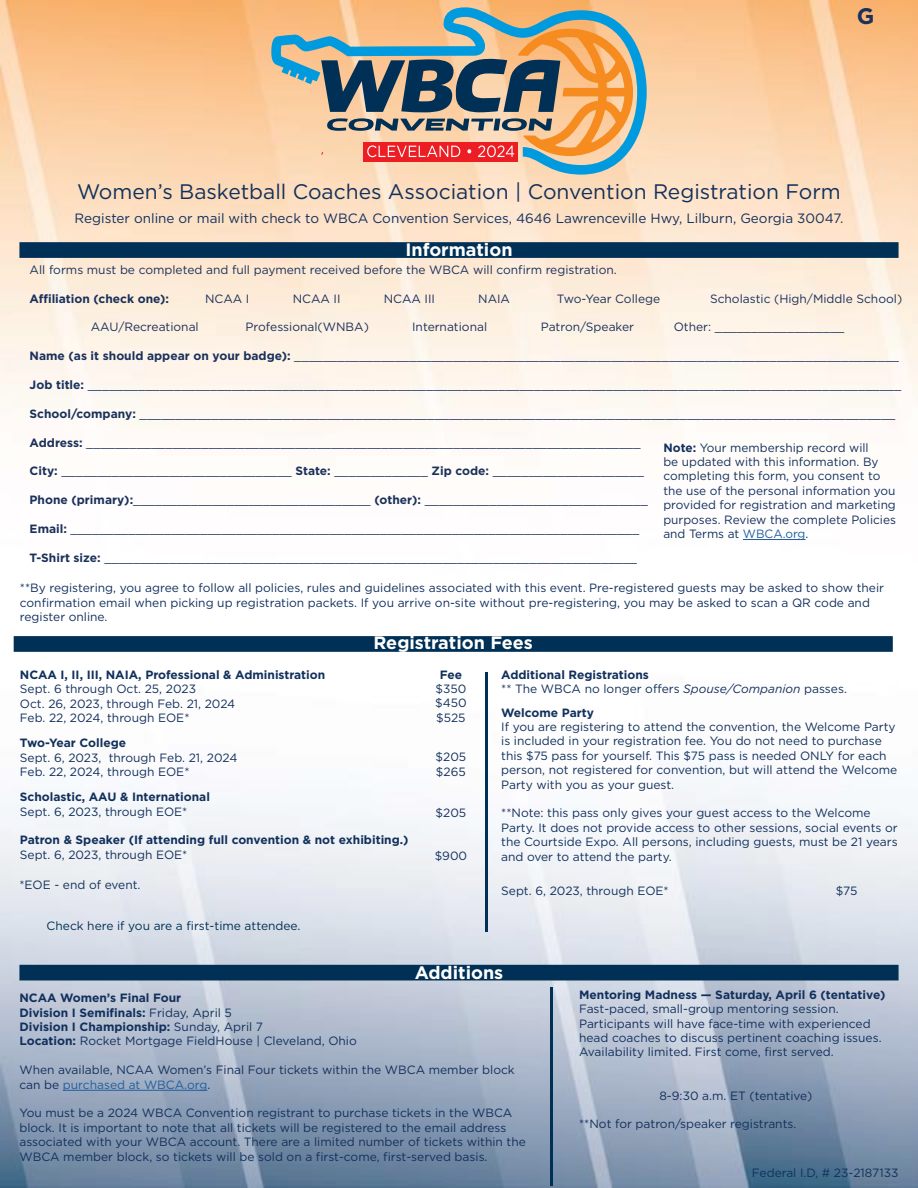
<style>
.page{position:relative;width:918px;height:1188px;background:#fff}
.page>*{position:absolute;margin:0;border:0;box-sizing:border-box;transform-origin:0 0}
.t1{font:700 22.5px "Gotham";color:#1a315b}
.t2{font:21px "Gotham";color:#12305c}
.t3{font:700 18px "Gotham";color:#fff}
.t4{font:13.5px "Gotham";color:#12305c}
.t5{font:12px/14.4px "Gotham";color:#12305c}
.t6{font:12px "Gotham";color:#1a315b}
.t7{font:700 12px/14.4px "Gotham";color:#12305c}
.t8{font:12px "Gotham";color:#003055}
.t9{font:700 12px "Gotham";color:#1a315b}
.s1{font-weight:700}
.s2{color:#215e9e}
.s3{font-style:italic}
.s4{font-weight:400}
</style>
<div class="page">
<img style="left:0;top:0;width:918px;height:1188px">
<svg style="left:271px;top:7px;width:376px;height:168px;background:#b7a189"></svg>
<svg style="left:282px;top:64px;width:32px;height:20px"></svg>
<div style="left:19px;top:242px;width:880px;height:16px;background:#003055;border:2px solid #003055"></div>
<hr style="left:743px;top:539px;width:63px;height:1px;background:#215e9e">
<div style="left:14px;top:636px;width:879px;height:16px;background:#003055;border:2px solid #003055"></div>
<hr style="left:485px;top:672px;width:2px;height:260px;background:#003055">
<div style="left:19px;top:965px;width:880px;height:15px;background:#003055"></div>
<hr style="left:63px;top:1090px;width:144px;height:1px;background:#215e9e">
<hr style="left:550px;top:987px;width:3px;height:198px;background:#003055">
<h1 class="t1" style="left:857px;top:3px;width:19px">G</h1>
<h2 class="t2" style="left:77px;top:180px;width:765px">Women’s Basketball Coaches Association | Convention Registration Form</h2>
<p class="t4" style="left:75px;top:210px;width:770px">Register online or mail with check to WBCA Convention Services, 4646 Lawrenceville Hwy, Lilburn, Georgia 30047.</p>
<h3 class="t3" style="left:405px;top:239px;width:109px">Information</h3>
<p class="t6" style="left:30px;top:263px;width:589px">All forms must be completed and full payment received before the WBCA will confirm registration.</p>
<p class="t9" style="left:30px;top:291px;width:141px">Affiliation (check one):</p>
<p class="t6" style="left:205px;top:292px;width:46px">NCAA I</p>
<p class="t6" style="left:293px;top:292px;width:49px">NCAA II</p>
<p class="t6" style="left:384px;top:292px;width:53px">NCAA III</p>
<p class="t6" style="left:478px;top:292px;width:33px">NAIA</p>
<p class="t6" style="left:557px;top:292px;width:105px">Two-Year College</p>
<p class="t6" style="left:710px;top:292px;width:194px">Scholastic (High/Middle School)</p>
<p class="t6" style="left:91px;top:321px;width:109px">AAU/Recreational</p>
<p class="t6" style="left:246px;top:321px;width:125px">Professional(WNBA)</p>
<p class="t6" style="left:412px;top:321px;width:77px">International</p>
<p class="t6" style="left:541px;top:321px;width:95px">Patron/Speaker</p>
<p class="t6" style="left:674px;top:321px;width:172px">Other: __________________</p>
<p class="t6" style="left:30px;top:349px;width:871px"><span class="s1">Name (as it should appear on your badge):</span> ____________________________________________________________________________________</p>
<p class="t6" style="left:30px;top:378px;width:873px"><span class="s1">Job title:</span> _________________________________________________________________________________________________________________</p>
<p class="t6" style="left:30px;top:407px;width:867px"><span class="s1">School/company:</span> _________________________________________________________________________________________________________</p>
<p class="t6" style="left:30px;top:436px;width:613px"><span class="s1">Address:</span> _____________________________________________________________________________</p>
<p class="t6" style="left:30px;top:465px;width:616px"><span class="s1">City:</span> ________________________________ <span class="s1">State:</span> _____________ <span class="s1">Zip code:</span> _____________________</p>
<p class="t6" style="left:30px;top:493px;width:620px"><span class="s1">Phone (primary):</span>_________________________________ <span class="s1">(other):</span> _______________________________</p>
<p class="t6" style="left:30px;top:522px;width:611px"><span class="s1">Email:</span> _______________________________________________________________________________</p>
<p class="t6" style="left:30px;top:551px;width:609px"><span class="s1">T-Shirt size:</span> __________________________________________________________________________</p>
<p class="t5" style="left:663px;top:440px;width:234px"><span class="s1">Note:</span> Your membership record will<br>be updated with this information. By completing this form, you consent to the use of the personal information you provided for registration and marketing purposes. Review the complete Policies and Terms at <span class="s2">WBCA.org</span>.</p>
<p class="t5" style="left:20px;top:581px;width:866px">**By registering, you agree to follow all policies, rules and guidelines associated with this event. Pre-registered guests may be asked to show their confirmation email when picking up registration packets. If you arrive on-site without pre-registering, you may be asked to scan a QR code and register online.</p>
<h3 class="t3" style="left:373px;top:632px;width:161px">Registration Fees</h3>
<p class="t7" style="left:440px;top:667px;width:24px">Fee</p>
<p class="t5" style="left:435px;top:681px;width:33px;text-align:justify">$350 $450 $525</p>
<p class="t5" style="left:436px;top:750px;width:32px">$205 $265</p>
<p class="t5" style="left:436px;top:806px;width:32px">$205</p>
<p class="t5" style="left:435px;top:849px;width:34px">$900</p>
<p class="t7" style="left:20px;top:667px;width:307px">NCAA I, II, III, NAIA, Professional &amp; Administration</p>
<p class="t5" style="left:20px;top:681px;width:217px">Sept. 6 through Oct. 25, 2023<br>Oct. 26, 2023, through Feb. 21, 2024<br>Feb. 22, 2024, through EOE*</p>
<p class="t7" style="left:20px;top:735px;width:108px">Two-Year College</p>
<p class="t5" style="left:20px;top:750px;width:219px">Sept. 6, 2023, through Feb. 21, 2024<br>Feb. 22, 2024, through EOE*</p>
<p class="t7" style="left:20px;top:789px;width:192px">Scholastic, AAU &amp; International</p>
<p class="t5" style="left:20px;top:804px;width:169px">Sept. 6, 2023, through EOE*</p>
<p class="t7" style="left:20px;top:833px;width:390px">Patron &amp; Speaker (If attending full convention &amp; not exhibiting.)</p>
<p class="t5" style="left:20px;top:847px;width:169px">Sept. 6, 2023, through EOE*</p>
<p class="t5" style="left:501px;top:667px;width:347px"><span class="s1">Additional Registrations<br></span>** The WBCA no longer offers <span class="s3">Spouse/Companion</span> passes.</p>
<p class="t7" style="left:501px;top:705px;width:94px">Welcome Party</p>
<p class="t5" style="left:501px;top:719px;width:398px">If you are registering to attend the convention, the Welcome Party is included in your registration fee. You do not need to purchase this $75 pass for yourself. This $75 pass is needed ONLY for each person, not registered for convention, but will attend the Welcome Party with you as your guest.</p>
<p class="t5" style="left:501px;top:806px;width:398px">**Note: this pass only gives your guest access to the Welcome Party. It does not provide access to other sessions, social events or the Courtside Expo. All persons, including guests, must be 21 years and over to attend the party.</p>
<p class="t5" style="left:501px;top:883px;width:169px">Sept. 6, 2023, through EOE*</p>
<p class="t5" style="left:836px;top:883px;width:23px">$75</p>
<p class="t5" style="left:19px;top:878px;width:123px">*EOE - end of event.</p>
<p class="t8" style="left:47px;top:919px;width:255px">Check here if you are a first-time attendee.</p>
<h3 class="t3" style="left:415px;top:963px;width:90px">Additions</h3>
<p class="t7" style="left:19px;top:991px;width:339px">NCAA Women’s Final Four<br>Division I Semifinals: <span class="s4">Friday, April 5<br></span>Division I Championship: <span class="s4">Sunday, April 7<br></span>Location: <span class="s4">Rocket Mortgage FieldHouse | Cleveland, Ohio</span></p>
<p class="t5" style="left:19px;top:1063px;width:497px">When available, NCAA Women’s Final Four tickets within the WBCA member block can be <span class="s2">purchased at WBCA.org</span>.</p>
<p class="t5" style="left:19px;top:1106px;width:508px">You must be a 2024 WBCA Convention registrant to purchase tickets in the WBCA block. It is important to note that all tickets will be registered to the email address associated with your WBCA account. There are a limited number of tickets within the WBCA member block, so tickets will be sold on a first-come, first-served basis.</p>
<p class="t7" style="left:579px;top:987px;width:308px">Mentoring Madness — Saturday, April 6 (tentative)</p>
<p class="t5" style="left:579px;top:1002px;width:304px">Fast-paced, small-group mentoring session.<br>Participants will have face-time with experienced head coaches to discuss pertinent coaching issues.<br>Availability limited. First come, first served.</p>
<p class="t5" style="left:659px;top:1088px;width:154px">8-9:30 a.m. ET (tentative)</p>
<p class="t5" style="left:579px;top:1117px;width:219px">**Not for patron/speaker registrants.</p>
<p class="t5" style="left:752px;top:1165px;width:148px">Federal I.D, # 23-2187133</p>
</div>
